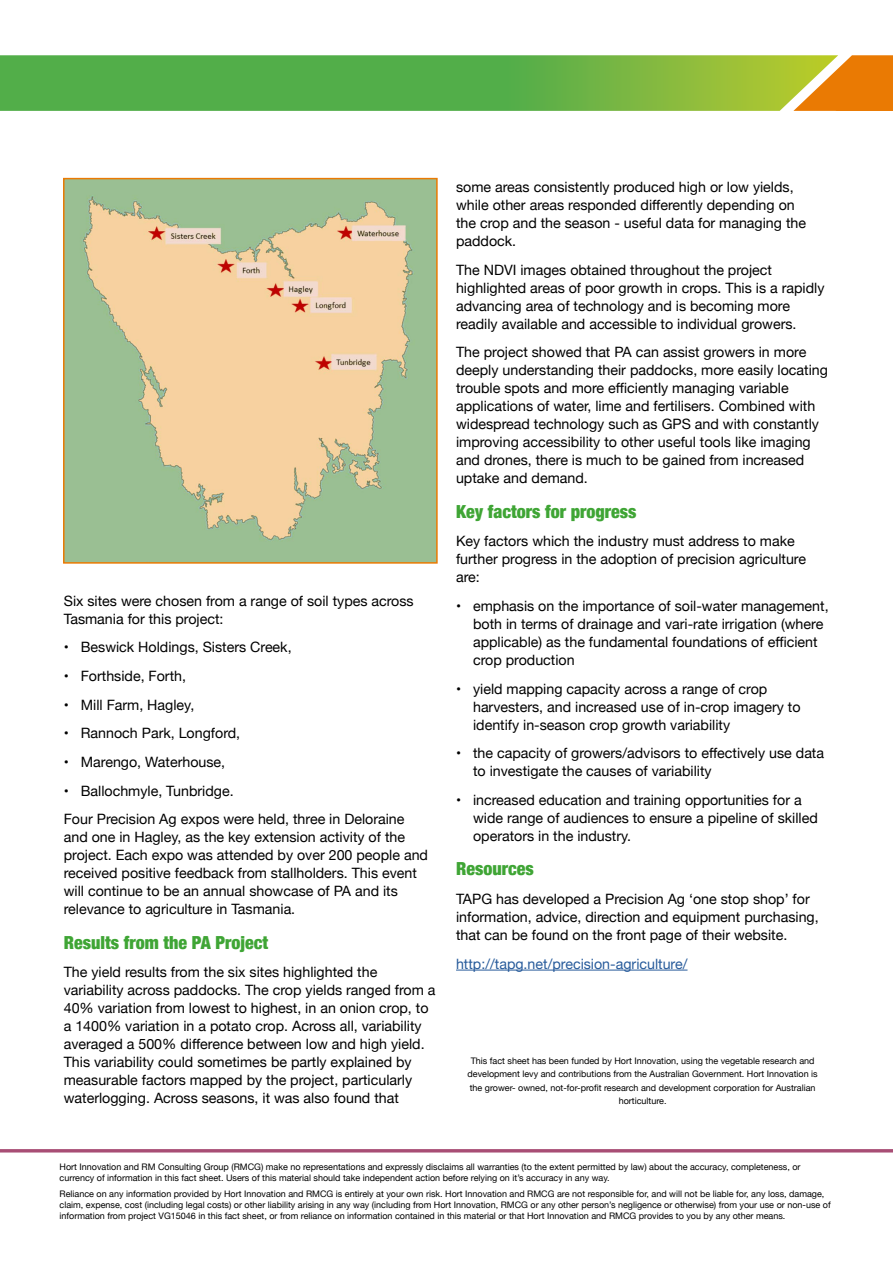
<style>
.page{position:relative;width:893px;height:1263px;background:#fff}
.page>*{position:absolute;margin:0;border:0;box-sizing:border-box;transform-origin:0 0}
.t1{font:900 condensed 18px "Helvetica Neue";color:#3fa535}
.t2{font:14.25px/18px "Helvetica Neue";color:#000}
.t3{font:14.25px "Helvetica Neue";color:#275b9b}
.t4{font:9px/11.2px "Helvetica Neue";color:#000}
</style>
<div class="page">
<svg style="left:0;top:55px;width:793px;height:56px;background:#64b247"></svg>
<svg style="left:793px;top:55px;width:100px;height:56px;background:#e39829"></svg>
<hr style="left:0;top:1149px;width:893px;height:3px;background:#a84e75">
<hr style="left:456px;top:970px;width:231px;height:1px;background:#275b9b">
<img style="left:66px;top:181px;width:369px;height:380px">
<div style="left:63px;top:178px;width:375px;height:386px;border:2px solid #ea7a03"></div>
<p class="t2" style="left:64px;top:593px;width:351px">Six sites were chosen from a range of soil types across<br>Tasmania for this project:</p>
<p class="t2" style="left:64px;top:639px;width:229px">• Beswick Holdings, Sisters Creek,</p>
<p class="t2" style="left:64px;top:668px;width:124px">• Forthside, Forth,</p>
<p class="t2" style="left:64px;top:696px;width:132px">• Mill Farm, Hagley,</p>
<p class="t2" style="left:64px;top:725px;width:178px">• Rannoch Park, Longford,</p>
<p class="t2" style="left:64px;top:754px;width:163px">• Marengo, Waterhouse,</p>
<p class="t2" style="left:64px;top:777px;width:342px;line-height:28.7px">• Ballochmyle, Tunbridge.<br>Four Precision Ag expos were held, three in Deloraine</p>
<p class="t2" style="left:64px;top:829px;width:366px">and one in Hagley, as the key extension activity of the project. Each expo was attended by over 200 people and received positive feedback from stallholders. This event will continue to be an annual showcase of PA and its relevance to agriculture in Tasmania.</p>
<p class="t1" style="left:64px;top:927px;width:206px">Results from the PA Project</p>
<p class="t2" style="left:64px;top:964px;width:373px">The yield results from the six sites highlighted the variability across paddocks. The crop yields ranged from a 40% variation from lowest to highest, in an onion crop, to a 1400% variation in a potato crop. Across all, variability averaged a 500% difference between low and high yield.<br>This variability could sometimes be partly explained by measurable factors mapped by the project, particularly waterlogging. Across seasons, it was also found that</p>
<p class="t2" style="left:456px;top:179px;width:352px">some areas consistently produced high or low yields, while other areas responded differently depending on the crop and the season - useful data for managing the paddock.</p>
<p class="t2" style="left:456px;top:262px;width:370px">The NDVI images obtained throughout the project highlighted areas of poor growth in crops. This is a rapidly advancing area of technology and is becoming more readily available and accessible to individual growers.</p>
<p class="t2" style="left:456px;top:344px;width:373px">The project showed that PA can assist growers in more deeply understanding their paddocks, more easily locating trouble spots and more efficiently managing variable applications of water, lime and fertilisers. Combined with widespread technology such as GPS and with constantly improving accessibility to other useful tools like imaging and drones, there is much to be gained from increased uptake and demand.</p>
<p class="t1" style="left:456px;top:497px;width:182px">Key factors for progress</p>
<p class="t2" style="left:456px;top:533px;width:351px">Key factors which the industry must address to make further progress in the adoption of precision agriculture are:</p>
<p class="t2" style="left:473px;top:598px;width:357px;text-indent:-17px">• emphasis on the importance of soil-water management, both in terms of drainage and vari-rate irrigation (where applicable) as the fundamental foundations of efficient crop production</p>
<p class="t2" style="left:473px;top:680px;width:329px;text-indent:-17px">• yield mapping capacity across a range of crop harvesters, and increased use of in-crop imagery to identify in-season crop growth variability</p>
<p class="t2" style="left:473px;top:745px;width:353px;text-indent:-17px">• the capacity of growers/advisors to effectively use data to investigate the causes of variability</p>
<p class="t2" style="left:473px;top:792px;width:346px;text-indent:-17px">• increased education and training opportunities for a wide range of audiences to ensure a pipeline of skilled operators in the industry.</p>
<p class="t1" style="left:456px;top:854px;width:79px">Resources</p>
<p class="t2" style="left:456px;top:891px;width:364px">TAPG has developed a Precision Ag ‘one stop shop’ for information, advice, direction and equipment purchasing, that can be found on the front page of their website.</p>
<p class="t3" style="left:456px;top:953px;width:233px">http://tapg.net/precision-agriculture/</p>
<p class="t4" style="left:468px;top:1054px;width:352px;line-height:13.5px;text-align:center">This fact sheet has been funded by Hort Innovation, using the vegetable research and development levy and contributions from the Australian Government. Hort Innovation is the grower- owned, not-for-profit research and development corporation for Australian horticulture.</p>
<p class="t4" style="left:60px;top:1161px;width:742px">Hort Innovation and RM Consulting Group (RMCG) make no representations and expressly disclaims all warranties (to the extent permitted by law) about the accuracy, completeness, or currency of information in this fact sheet. Users of this material should take independent action before relying on it’s accuracy in any way.</p>
<p class="t4" style="left:60px;top:1188px;width:773px">Reliance on any information provided by Hort Innovation and RMCG is entirely at your own risk. Hort Innovation and RMCG are not responsible for, and will not be liable for, any loss, damage, claim, expense, cost (including legal costs) or other liability arising in any way (including from Hort Innovation, RMCG or any other person’s negligence or otherwise) from your use or non-use of information from project VG15046 in this fact sheet, or from reliance on information contained in this material or that Hort Innovation and RMCG provides to you by any other means.</p>
</div>
